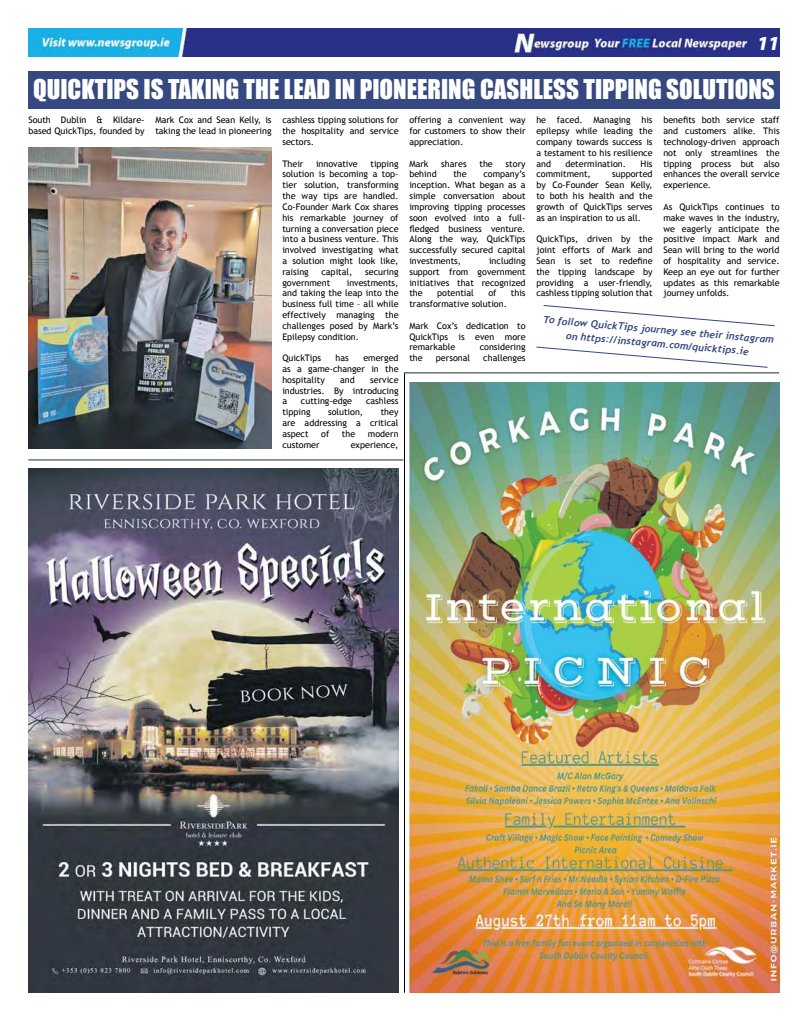
<style>
.page{position:relative;width:808px;height:1021px;background:#fff}
.page>*{position:absolute;margin:0;border:0;box-sizing:border-box;transform-origin:0 0}
.t1{font:25px "Impact";color:#fff}
.t2{font:20px "Impact";color:#fff}
.t3{font:italic 700 10px/14px "Trebuchet";color:#354881;text-align:center}
.t4{font:9px/10.8px "Trebuchet MS";color:#000;text-align:justify}
.s1{font-family:"Myriad Pro";font-weight:900;font-style:italic}
</style>
<div class="page">
<img style="left:28px;top:28px;width:752px;height:29px">
<hr style="left:28px;top:459px;width:375px;height:1px;background:#1d2d2c">
<hr style="left:404px;top:372px;width:375px;height:1px;background:#1d2d2c">
<img style="left:28px;top:468px;width:371px;height:524px">
<hr style="left:404px;top:373px;width:1px;height:619px;background:#000">
<img style="left:409px;top:382px;width:371px;height:610px">
<div style="left:28px;top:71px;width:752px;height:37px;background:#354881"></div>
<img style="left:28px;top:147px;width:244px;height:302px">
<svg style="left:543px;top:305px;width:232px;height:22px"></svg>
<svg style="left:536px;top:346px;width:232px;height:22px"></svg>
<h2 class="t2" style="left:753px;top:27px;width:28px">03<span class="s1">11</span></h2>
<h1 class="t1" style="left:33px;top:70px;width:743px">QUICKTIPS IS TAKING THE LEAD IN PIONEERING CASHLESS TIPPING SOLUTIONS</h1>
<p class="t4" style="left:28px;top:115px;width:118px">South Dublin &amp; Kildare&shy;based QuickTips, founded by</p>
<p class="t4" style="left:155px;top:115px;width:118px">Mark Cox and Sean Kelly, is taking the lead in pioneering</p>
<p class="t4" style="left:282px;top:115px;width:118px">cashless tipping solutions for the hospitality and service sectors.</p>
<p class="t4" style="left:282px;top:158px;width:23px">Their</p>
<p class="t4" style="left:316px;top:158px;width:43px">innovative</p>
<p class="t4" style="left:663px;top:115px;width:118px">benefits both service staff and customers alike. This technology-driven approach not only streamlines the tipping process but also enhances the overall service experience.</p>
<p class="t4" style="left:663px;top:201px;width:118px">As QuickTips continues to make waves in the industry, we eagerly anticipate the positive impact Mark and Sean will bring to the world of hospitality and service.<br>Keep an eye out for further updates as this remarkable journey unfolds.</p>
<p class="t4" style="left:536px;top:115px;width:118px">he faced. Managing his epilepsy while leading the company towards success is a testament to his resilience and</p>
<p class="t4" style="left:409px;top:115px;width:118px">offering a convenient way for customers to show their appreciation.</p>
<p class="t4" style="left:409px;top:158px;width:21px">Mark</p>
<p class="t4" style="left:441px;top:158px;width:27px">shares</p>
<p class="t4" style="left:479px;top:158px;width:15px">the</p>
<p class="t4" style="left:506px;top:158px;width:21px">story</p>
<p class="t4" style="left:409px;top:169px;width:29px">behind</p>
<p class="t4" style="left:453px;top:169px;width:15px">the</p>
<p class="t4" style="left:565px;top:158px;width:62px">determination.</p>
<p class="t4" style="left:640px;top:158px;width:14px">His</p>
<p class="t4" style="left:536px;top:169px;width:56px">commitment,</p>
<p class="t4" style="left:282px;top:158px;width:118px;text-indent:88px">tipping solution is becoming a top&shy;tier solution, transforming the way tips are handled.<br>Co-Founder Mark Cox shares his remarkable journey of turning a conversation piece into a business venture. This involved investigating what a solution might look like, raising</p>
<p class="t4" style="left:536px;top:169px;width:118px;text-indent:76px">supported by Co-Founder Sean Kelly, to both his health and the growth of QuickTips serves as an inspiration to us all.</p>
<p class="t4" style="left:536px;top:234px;width:118px">QuickTips, driven by the joint efforts of Mark and Sean is set to redefine the tipping landscape by providing a user-friendly, cashless tipping solution that</p>
<p class="t4" style="left:409px;top:169px;width:118px;text-indent:74px">company’s inception. What began as a simple conversation about improving tipping processes soon evolved into a full&shy;fledged business venture.<br>Along the way, QuickTips successfully secured capital investments,</p>
<p class="t4" style="left:409px;top:255px;width:118px;text-indent:80px">including support from government initiatives that recognized the</p>
<p class="t4" style="left:321px;top:266px;width:33px">capital,</p>
<p class="t4" style="left:365px;top:266px;width:35px">securing</p>
<p class="t4" style="left:282px;top:277px;width:49px">government</p>
<p class="t4" style="left:282px;top:277px;width:118px;text-indent:64px">investments, and taking the leap into the business full time – all while effectively managing the challenges posed by Mark’s Epilepsy condition.</p>
<p class="t4" style="left:282px;top:353px;width:40px">QuickTips</p>
<p class="t4" style="left:335px;top:353px;width:15px">has</p>
<p class="t4" style="left:437px;top:288px;width:38px">potential</p>
<p class="t4" style="left:488px;top:288px;width:10px">of</p>
<p class="t4" style="left:511px;top:288px;width:16px">this</p>
<p class="t4" style="left:409px;top:299px;width:99px">transformative solution.</p>
<p class="t4" style="left:409px;top:320px;width:118px">Mark Cox’s dedication to QuickTips is even more remarkable</p>
<p class="t3" style="left:544px;top:312px;width:233px;rotate:5deg">To follow QuickTips journey see their instagram on https://instagram.com/quicktips.ie</p>
<p class="t4" style="left:480px;top:342px;width:47px">considering</p>
<p class="t4" style="left:282px;top:353px;width:118px;text-indent:81px">emerged as a game-changer in the hospitality</p>
<p class="t4" style="left:409px;top:353px;width:15px">the</p>
<p class="t4" style="left:436px;top:353px;width:36px">personal</p>
<p class="t4" style="left:483px;top:353px;width:44px">challenges</p>
<p class="t4" style="left:340px;top:374px;width:16px">and</p>
<p class="t4" style="left:282px;top:374px;width:118px;text-indent:88px">service industries. By introducing a</p>
<p class="t4" style="left:301px;top:396px;width:53px">cutting-edge</p>
<p class="t4" style="left:366px;top:396px;width:34px">cashless</p>
<p class="t4" style="left:282px;top:407px;width:30px">tipping</p>
<p class="t4" style="left:328px;top:407px;width:37px">solution,</p>
<p class="t4" style="left:282px;top:407px;width:118px;text-indent:98px">they are addressing a critical aspect</p>
<p class="t4" style="left:321px;top:428px;width:10px">of</p>
<p class="t4" style="left:342px;top:428px;width:15px">the</p>
<p class="t4" style="left:368px;top:428px;width:32px">modern</p>
<p class="t4" style="left:282px;top:439px;width:39px">customer</p>
<p class="t4" style="left:351px;top:439px;width:49px">experience,</p>
</div>
